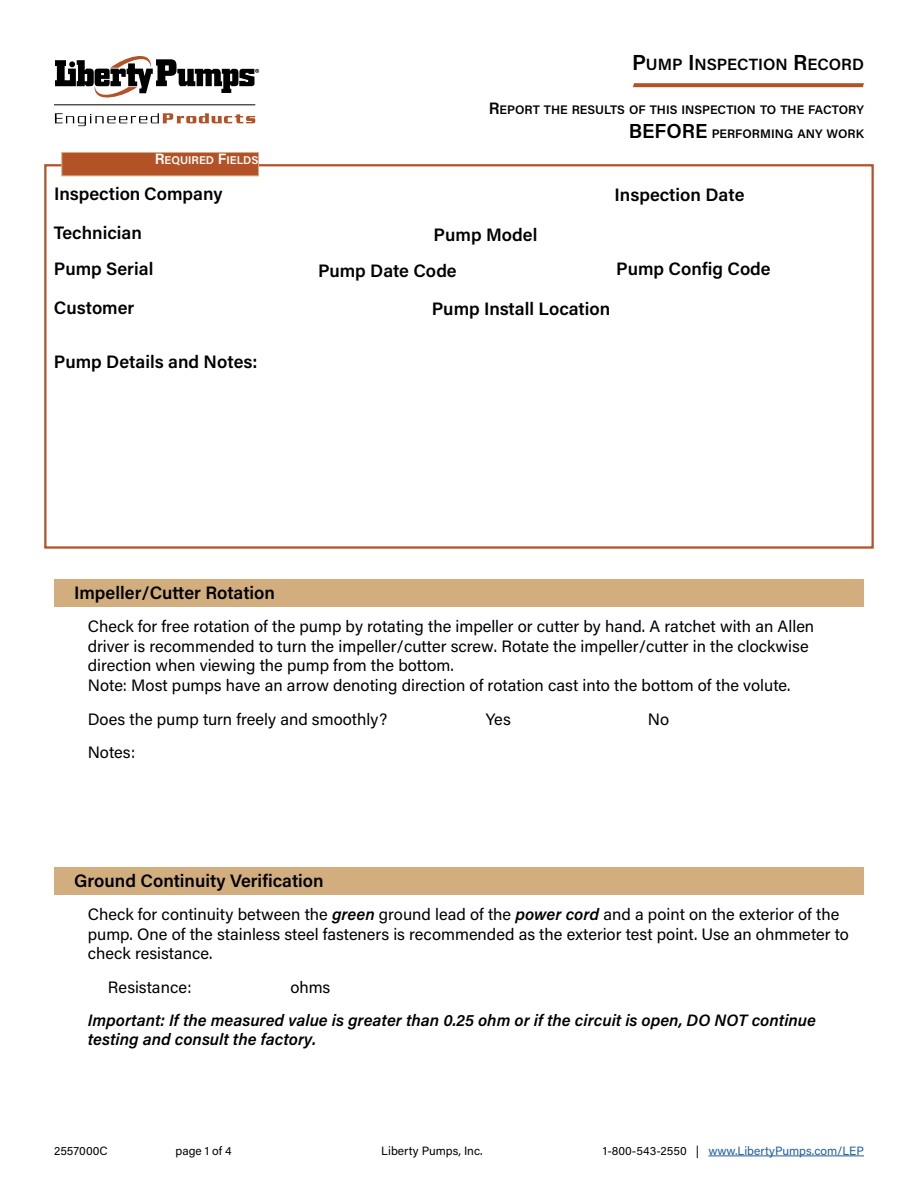
<style>
.page{position:relative;width:918px;height:1188px;background:#fff}
.page>*{position:absolute;margin:0;border:0;box-sizing:border-box;transform-origin:0 0}
.t1{font:600 18px/38.7px "Acumin Pro";color:#000}
.t2{font:16.5px/19.8px "Acumin Pro";color:#000}
.t3{font:italic 600 16.5px/18.8px "Acumin Pro";color:#000}
.t4{font:600 16.35px "Acumin Pro";color:#000}
.t5{font:600 12.3px/24px "Acumin Pro";color:#000;text-align:right}
.t6{font:12px "Acumin Pro";color:#215e9e}
.t7{font:12px "Acumin Pro";color:#000}
.t8{font:600 11.25px "Acumin Pro";color:#fff}
.s1{font-size:15px}
.s2{font-size:21.75px}
.s3{font-size:16.5px}
.s4{font-size:20.25px}
.s5{font-weight:600;font-style:italic}
.s6{color:#000}
</style>
<div class="page">
<hr style="left:708px;top:1156px;width:156px;height:1px;background:#215e9e">
<div style="left:54px;top:579px;width:810px;height:28px;background:#d2ae7e"></div>
<div style="left:54px;top:867px;width:810px;height:28px;background:#d2ae7e"></div>
<svg style="left:55px;top:56px;width:204px;height:42px"></svg>
<svg style="left:55px;top:113px;width:200px;height:13px"></svg>
<hr style="left:54px;top:105px;width:201px;height:1px;background:#000">
<svg style="left:633px;top:83px;width:231px;height:4px"></svg>
<div style="left:44px;top:164px;width:830px;height:385px;border:2px solid #b25226"></div>
<div style="left:61px;top:152px;width:198px;height:24px;background:#b35226;border:1px solid #d2ae7e"></div>
<p class="t8" style="left:155px;top:152px;width:105px"><span class="s1">R</span>EQUIRED <span class="s1">F</span>I ELDS</p>
<p class="t1" style="left:54px;top:173px;width:170px">Inspection Company<br>Technician</p>
<p class="t1" style="left:54px;top:248px;width:101px">Pump Serial<br>Customer</p>
<p class="t1" style="left:54px;top:341px;width:205px">Pump Details and Notes:</p>
<p class="t4" style="left:632px;top:53px;width:233px"><span class="s2">P</span>UMP <span class="s2">I</span>NSPECTION <span class="s2">R</span>ECORD</p>
<p class="t5" style="left:489px;top:97px;width:377px"><span class="s3">R</span>EPORT THE RESULTS OF THIS I NSPECTION TO THE FACTORY<br><span class="s4">BEFORE</span> PERFORMI NG ANY WORK</p>
<p class="t1" style="left:434px;top:214px;width:105px">Pump Model</p>
<p class="t1" style="left:615px;top:175px;width:132px">Inspection Date</p>
<p class="t1" style="left:432px;top:251px;width:180px;line-height:37.5px;text-indent:-114px">Pump Date Code<br>Pump Install Location</p>
<p class="t1" style="left:616px;top:248px;width:156px">Pump Config Code</p>
<p class="t1" style="left:74px;top:572px;width:202px">Impeller/Cutter Rotation</p>
<p class="t2" style="left:88px;top:616px;width:728px">Check for free rotation of the pump by rotating the impeller or cutter by hand. A ratchet with an Allen driver is recommended to turn the impeller/cutter screw. Rotate the impeller/cutter in the clockwise direction when viewing the pump from the bottom.<br>Note: Most pumps have an arrow denoting direction of rotation cast into the bottom of the volute.</p>
<p class="t2" style="left:88px;top:708px;width:301px">Does the pump turn freely and smoothly?</p>
<p class="t2" style="left:486px;top:708px;width:26px">Yes</p>
<p class="t2" style="left:648px;top:708px;width:23px">No</p>
<p class="t2" style="left:88px;top:742px;width:49px">Notes:</p>
<p class="t1" style="left:74px;top:860px;width:251px">Ground Continuity Verification</p>
<p class="t2" style="left:88px;top:904px;width:763px">Check for continuity between the <span class="s5">green</span> ground lead of the <span class="s5">power cord</span> and a point on the exterior of the pump. One of the stainless steel fasteners is recommended as the exterior test point. Use an ohmmeter to check resistance.</p>
<p class="t2" style="left:108px;top:976px;width:85px">Resistance:</p>
<p class="t2" style="left:290px;top:976px;width:42px">ohms</p>
<p class="t3" style="left:88px;top:1010px;width:730px">Important: If the measured value is greater than 0.25 ohm or if the circuit is open, DO NOT continue testing and consult the factory.</p>
<p class="t7" style="left:176px;top:1142px;width:58px">page 1 of 4</p>
<p class="t7" style="left:381px;top:1142px;width:103px">Liberty Pumps, Inc.</p>
<p class="t6" style="left:603px;top:1142px;width:263px"><span class="s6">1-800-543-2550 |</span> www.LibertyPumps.com/LEP</p>
</div>
